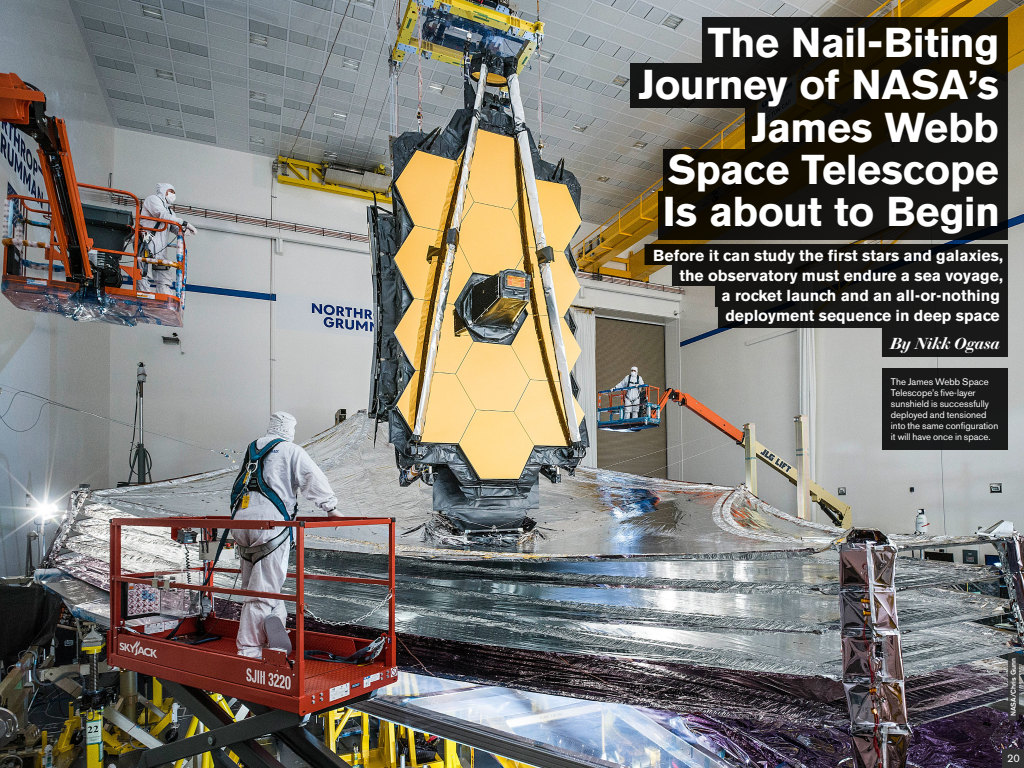
<style>
.page{position:relative;width:1024px;height:768px;background:#fff}
.page>*{position:absolute;margin:0;border:0;box-sizing:border-box;transform-origin:0 0}
.t1{font:700 41.4px/42.2px "Akzidenz Grotesk BQ";letter-spacing:-.015em;color:#fff;text-align:right}
.t2{font:italic 600 16px "Brunel Deck";letter-spacing:-.005em;color:#fff}
.t3{font:700 15.8px/20px "Akzidenz Grotesk BE";color:#fff;text-align:right}
.t4{font:11px "Akzidenz Grotesk BE";color:#fff}
.t5{font:9.5px/11px "Akzidenz Grotesk BE";color:#fff}
.t6{font:500 7px "Akzidenz Grotesk BQ";color:#fff}
</style>
<div class="page">
<img style="left:0;top:0;width:1024px;height:768px">
<div style="left:882px;top:368px;width:126px;height:82px;background:#191919"></div>
<div style="left:1003px;top:749px;width:21px;height:19px;background:#333"></div>
<svg style="left:630px;top:17px;width:378px;height:223px;background:#26231a"></svg>
<svg style="left:645px;top:244px;width:363px;height:113px;background:#383835"></svg>
<svg style="left:1008px;top:653px;width:11px;height:67px"></svg>
<h1 class="t1" style="left:638px;top:22px;width:363px">The Nail-Biting<br>Journey of NASA’s<br>James Webb<br>Space Telescope<br>Is about to Begin</h1>
<p class="t3" style="left:653px;top:246px;width:351px">Before it can study the first stars and galaxies, the observatory must endure a sea voyage,<br>a rocket launch and an all-or-nothing deployment sequence in deep space</p>
<p class="t2" style="left:890px;top:334px;width:111px">By Nikk Ogasa</p>
<p class="t5" style="left:891px;top:376px;width:109px">The James Webb Space<br>Telescope’s five-layer sunshield is successfully deployed and tensioned into the same configuration it will have once in space.</p>
<p class="t6" style="left:1009px;top:716px;width:60px;rotate:-90deg">NASA/Chris Gunn</p>
<p class="t4" style="left:1007px;top:752px;width:14px">20</p>
</div>
